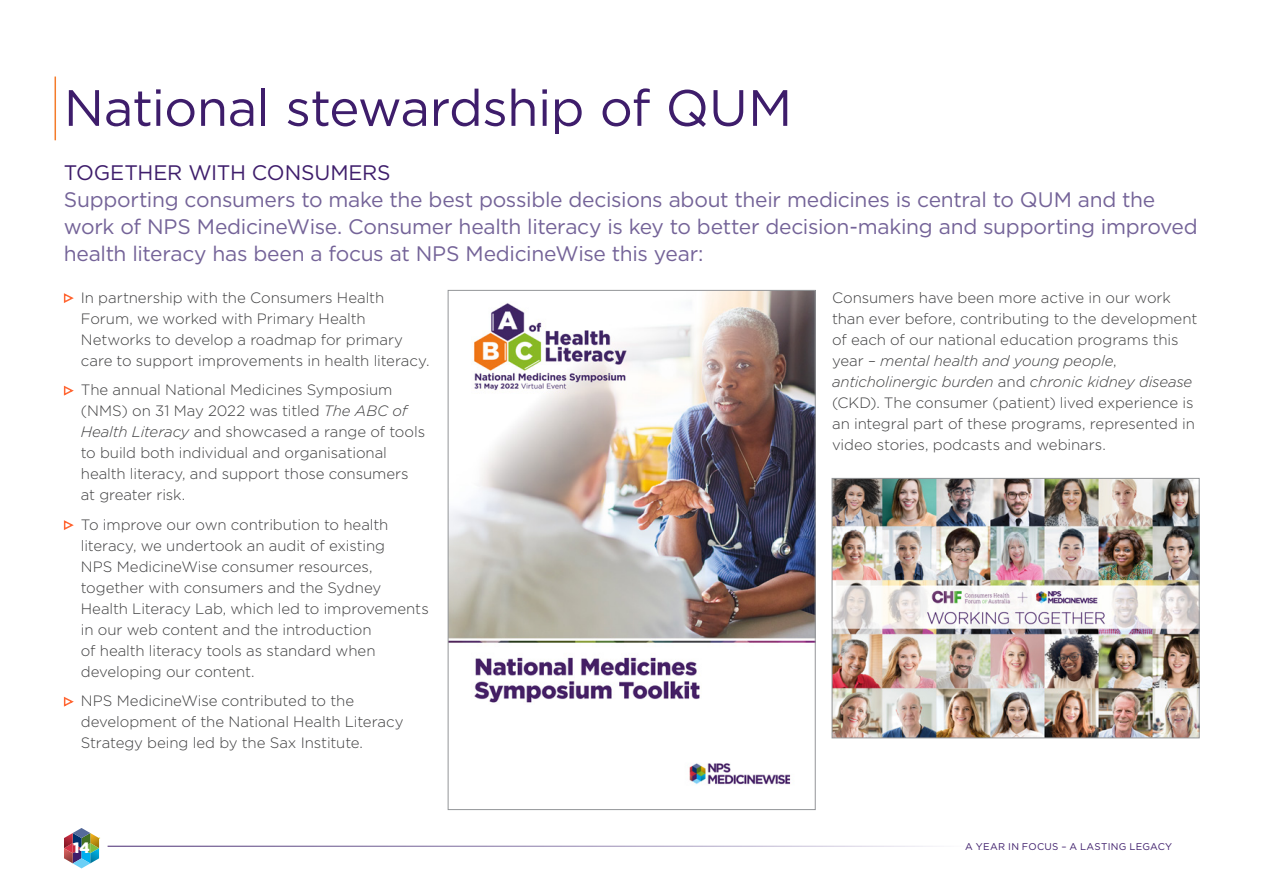
<style>
.page{position:relative;width:1263px;height:893px;background:#fff}
.page>*{position:absolute;margin:0;border:0;box-sizing:border-box;transform-origin:0 0}
.Heading_1{font:51px "Gotham";letter-spacing:-.01em;color:#3e1d6b}
.Body_text_intro{font:21px/27px "Gotham";letter-spacing:-.015em;color:#746398}
.Heading_2{font:21px "Gotham";letter-spacing:-.015em;color:#3e1d6b}
.Instruction_Text{font:300 15px/21px "Gotham";letter-spacing:-.005em;color:#3e3e3f}
.t1{font:900 15px "Gotham";color:#fff}
.t2{font:9.75px "Gotham";letter-spacing:.03em;color:#3e1d6b}
.s1{color:#f63}
.s2{font-style:italic}
</style>
<div class="page">
<svg style="left:99px;top:837px;width:1px;height:21px"></svg>
<svg style="left:64px;top:828px;width:35px;height:40px"></svg>
<hr style="left:55px;top:77px;width:1px;height:63px;background:#f47b2a">
<img style="left:450px;top:292px;width:363px;height:493px">
<img style="left:834px;top:480px;width:363px;height:256px">
<div style="left:832px;top:478px;width:367px;height:260px;border:1px solid #939598"></div>
<p class="Heading_1" style="left:64px;top:75px;width:730px">National stewardship of QUM</p>
<p class="Heading_2" style="left:64px;top:159px;width:328px">TOGETHER WITH CONSUMERS</p>
<p class="Body_text_intro" style="left:64px;top:185px;width:1135px">Supporting consumers to make the best possible decisions about their medicines is central to QUM and the work of NPS MedicineWise. Consumer health literacy is key to better decision-making and supporting improved health literacy has been a focus at NPS MedicineWise this year:</p>
<p class="Instruction_Text" style="left:81px;top:287px;width:350px;text-indent:-17px"><span class="s1">◆</span> In partnership with the Consumers Health Forum, we worked with Primary Health Networks to develop a roadmap for primary care to support improvements in health literacy.</p>
<p class="Instruction_Text" style="left:81px;top:379px;width:346px;text-indent:-17px"><span class="s1">◆</span> The annual National Medicines Symposium (NMS) on 31 May 2022 was titled <span class="s2">The ABC of Health Literacy</span> and showcased a range of tools to build both individual and organisational health literacy, and support those consumers at greater risk.</p>
<p class="Instruction_Text" style="left:81px;top:514px;width:349px;text-indent:-17px"><span class="s1">◆</span> To improve our own contribution to health literacy, we undertook an audit of existing<br>NPS MedicineWise consumer resources, together with consumers and the Sydney Health Literacy Lab, which led to improvements in our web content and the introduction<br>of health literacy tools as standard when developing our content.</p>
<p class="Instruction_Text" style="left:81px;top:690px;width:324px;text-indent:-17px"><span class="s1">◆</span> NPS MedicineWise contributed to the development of the National Health Literacy<br>Strategy being led by the Sax Institute.</p>
<p class="Instruction_Text" style="left:832px;top:287px;width:367px">Consumers have been more active in our work than ever before, contributing to the development of each of our national education programs this year – <span class="s2">mental health and young people</span>, <span class="s2">anticholinergic burden</span> and <span class="s2">chronic kidney disease </span>(CKD). The consumer (patient) lived experience is an integral part of these programs, represented in video stories, podcasts and webinars.</p>
<p class="t1" style="left:73px;top:837px;width:18px">14</p>
<p class="t2" style="left:965px;top:840px;width:208px">A YEAR IN FOCUS – A LASTING LEGACY</p>
</div>
